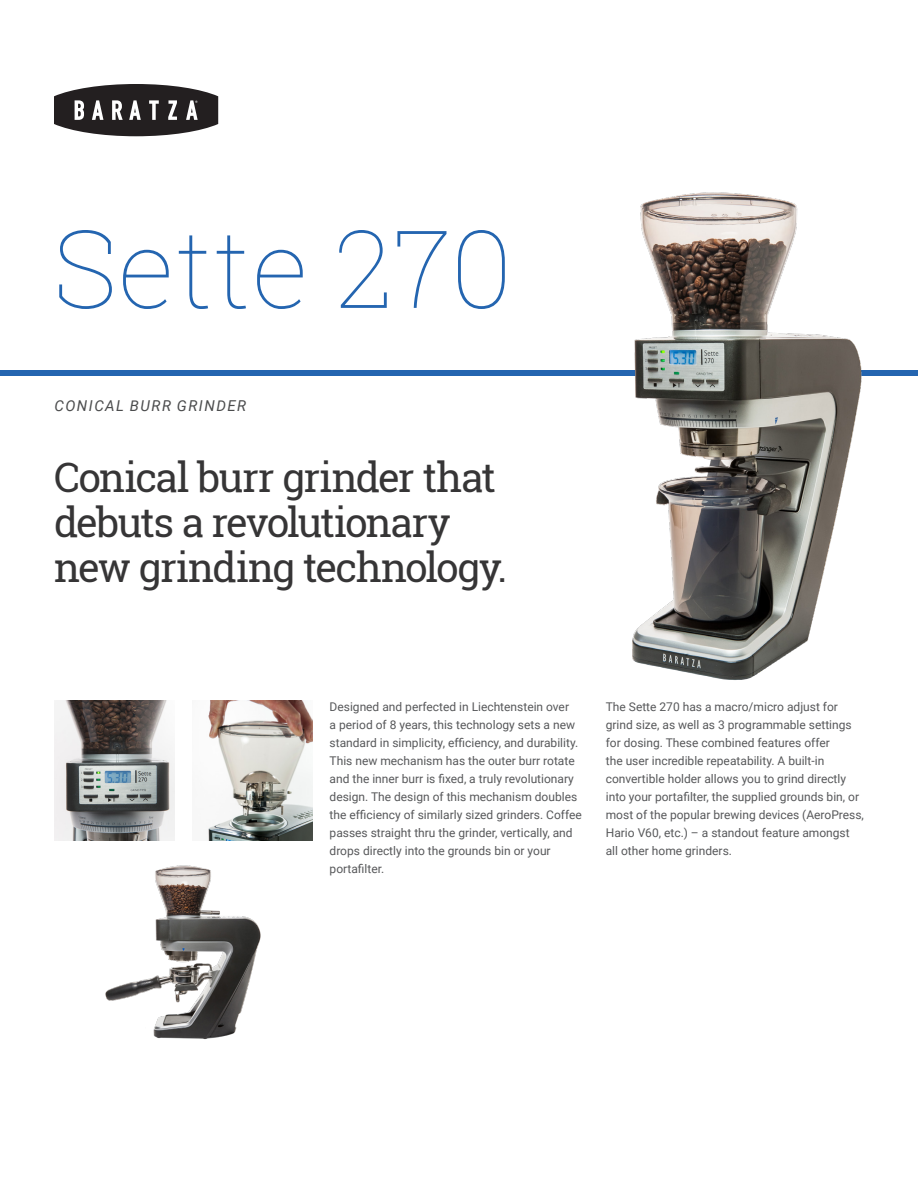
<style>
.page{position:relative;width:918px;height:1188px;background:#fff}
.page>*{position:absolute;margin:0;border:0;box-sizing:border-box;transform-origin:0 0}
.t1{font:100 108px "Roboto Slab";color:#2465b0}
.intro{font:40.5px/45px "Roboto Slab";letter-spacing:-.045em;color:#363536}
.t2{font:italic 15px "Roboto";letter-spacing:.1em;color:#4b4c4d}
.t3{font:12px/18px "Roboto";color:#57585a}
.t4{font:6.3px "Myriad Pro";color:#fff}
</style>
<div class="page">
<div style="left:0;top:371px;width:918px;height:5px;background:#2465b0"></div>
<svg style="left:54px;top:84px;width:164px;height:52px"></svg>
<img style="left:549px;top:192px;width:340px;height:488px">
<img style="left:54px;top:701px;width:120px;height:140px">
<img style="left:208px;top:701px;width:104px;height:140px">
<img style="left:105px;top:865px;width:156px;height:174px">
<p class="t4" style="left:195px;top:99px;width:4px">®</p>
<h1 class="t1" style="left:54px;top:195px;width:460px">Sette 270</h1>
<p class="t2" style="left:54px;top:395px;width:193px">CONICAL BURR GRINDER</p>
<p class="intro" style="left:54px;top:454px;width:455px">Conical burr grinder that debuts a revolutionary new grinding technology.</p>
<p class="t3" style="left:330px;top:697px;width:254px">Designed and perfected in Liechtenstein over<br>a period of 8 years, this technology sets a new standard in simplicity, efficiency, and durability.<br>This new mechanism has the outer burr rotate and the inner burr is fixed, a truly revolutionary design. The design of this mechanism doubles the efficiency of similarly sized grinders. Coffee passes straight thru the grinder, vertically, and drops directly into the grounds bin or your portafilter.</p>
<p class="t3" style="left:606px;top:697px;width:260px">The Sette 270 has a macro/micro adjust for grind size, as well as 3 programmable settings for dosing. These combined features offer<br>the user incredible repeatability. A built-in convertible holder allows you to grind directly into your portafilter, the supplied grounds bin, or most of the popular brewing devices (AeroPress, Hario V60, etc.) – a standout feature amongst all other home grinders.</p>
</div>
